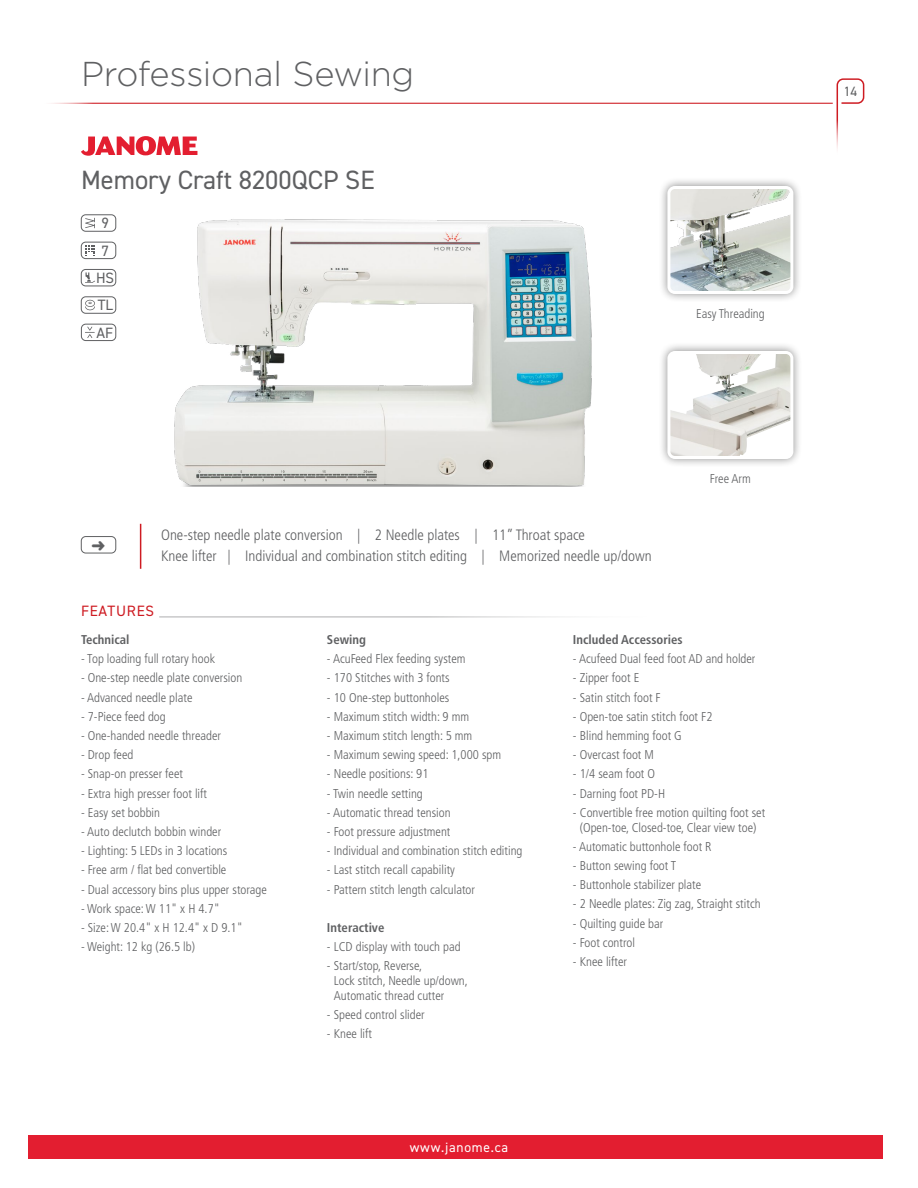
<style>
.page{position:relative;width:918px;height:1188px;background:#fff}
.page>*{position:absolute;margin:0;border:0;box-sizing:border-box;transform-origin:0 0}
.t1{font:300 34.5px "Gotham";letter-spacing:-.01em;color:#5f6062}
.t2{font:26.55px "DIN2014";color:#5f6062}
.t3{font:300 condensed 15px/21px "Frutiger LT Std";color:#5f6062}
.t4{font:15px/27.3px "DIN2014";color:#5f6062;text-align:center}
.t5{font:15px "DIN2014";letter-spacing:.05em;color:#ce1b22}
.t6{font:13.5px "DIN2014";letter-spacing:.06em;color:#fff}
.t7{font:13.5px "DIN2014";color:#5f6062}
.t8{font:300 condensed 12.75px/14.7px "Frutiger LT Std";color:#5f6062}
.t9{font:700 condensed 12.75px "Frutiger LT Std";color:#5f6062}
</style>
<div class="page">
<div style="left:658px;top:177px;width:144px;height:126px;background:#000;opacity:.45"></div>
<img style="left:671px;top:187px;width:121px;height:103px">
<div style="left:667px;top:186px;width:126px;height:108px;border:3px solid #fff;border-radius:6px"></div>
<div style="left:658px;top:342px;width:144px;height:126px;background:#000;opacity:.45"></div>
<img style="left:671px;top:352px;width:121px;height:103px">
<div style="left:667px;top:351px;width:126px;height:108px;border:3px solid #fff;border-radius:6px"></div>
<img style="left:174px;top:219px;width:418px;height:268px">
<hr style="left:140px;top:524px;width:1px;height:45px;background:#ce1b22">
<div style="left:81px;top:536px;width:35px;height:17px;border:1px solid #5f6062;border-radius:4px"></div>
<div style="left:81px;top:214px;width:35px;height:18px;border:1px solid #5f6062;border-radius:4px"></div>
<svg style="left:85px;top:218px;width:10px;height:10px"></svg>
<div style="left:81px;top:242px;width:35px;height:17px;border:1px solid #5f6062;border-radius:4px"></div>
<svg style="left:85px;top:245px;width:10px;height:11px"></svg>
<div style="left:81px;top:269px;width:35px;height:17px;border:1px solid #5f6062;border-radius:4px"></div>
<svg style="left:85px;top:272px;width:10px;height:11px"></svg>
<div style="left:81px;top:297px;width:35px;height:17px;border:1px solid #5f6062;border-radius:4px"></div>
<svg style="left:85px;top:300px;width:10px;height:10px"></svg>
<div style="left:81px;top:324px;width:35px;height:17px;border:1px solid #5f6062;border-radius:4px"></div>
<svg style="left:85px;top:327px;width:10px;height:11px"></svg>
<hr style="left:159px;top:616px;width:521px;height:1px;background:#5f6062">
<div style="left:28px;top:1136px;width:855px;height:24px;background:#e31e30"></div>
<svg style="left:81px;top:136px;width:116px;height:20px"></svg>
<hr style="left:39px;top:102px;width:794px;height:2px;background:#ce1b22">
<svg style="left:836px;top:78px;width:29px;height:71px"></svg>
<h1 class="t1" style="left:81px;top:52px;width:335px">Professional Sewing</h1>
<h2 class="t2" style="left:81px;top:163px;width:295px">Memory Craft 8200QCP SE</h2>
<p class="t4" style="left:96px;top:209px;width:20px">9<br>7<br>HS<br>TL<br>AF</p>
<p class="t8" style="left:696px;top:306px;width:70px">Easy Threading</p>
<p class="t3" style="left:161px;top:524px;width:492px">One-step needle plate conversion | 2 Needle plates | 11” Throat space<br>Knee lifter | Individual and combination stitch editing | Memorized needle up/down</p>
<p class="t5" style="left:81px;top:602px;width:75px">FEATURES</p>
<p class="t8" style="left:710px;top:471px;width:42px">Free Arm</p>
<p class="t9" style="left:81px;top:632px;width:50px">Technical</p>
<p class="t8" style="left:81px;top:652px;width:136px">- Top loading full rotary hook</p>
<p class="t8" style="left:81px;top:671px;width:163px">- One-step needle plate conversion</p>
<p class="t8" style="left:81px;top:690px;width:113px">- Advanced needle plate</p>
<p class="t8" style="left:81px;top:709px;width:86px">- 7-Piece feed dog</p>
<p class="t8" style="left:81px;top:728px;width:142px">- One-handed needle threader</p>
<p class="t8" style="left:81px;top:748px;width:54px">- Drop feed</p>
<p class="t8" style="left:81px;top:767px;width:103px">- Snap-on presser feet</p>
<p class="t8" style="left:81px;top:786px;width:128px">- Extra high presser foot lift</p>
<p class="t8" style="left:81px;top:805px;width:81px">- Easy set bobbin</p>
<p class="t8" style="left:81px;top:824px;width:142px">- Auto declutch bobbin winder</p>
<p class="t8" style="left:81px;top:844px;width:148px">- Lighting: 5 LEDs in 3 locations</p>
<p class="t8" style="left:81px;top:863px;width:147px">- Free arm / flat bed convertible</p>
<p class="t8" style="left:81px;top:882px;width:187px">- Dual accessory bins plus upper storage</p>
<p class="t8" style="left:81px;top:901px;width:140px">- Work space: W 11" x H 4.7"</p>
<p class="t8" style="left:81px;top:920px;width:163px">- Size: W 20.4" x H 12.4" x D 9.1"</p>
<p class="t8" style="left:81px;top:940px;width:116px">- Weight: 12 kg (26.5 lb)</p>
<p class="t9" style="left:327px;top:632px;width:40px">Sewing</p>
<p class="t8" style="left:327px;top:652px;width:140px">- AcuFeed Flex feeding system</p>
<p class="t8" style="left:327px;top:671px;width:124px">- 170 Stitches with 3 fonts</p>
<p class="t8" style="left:327px;top:690px;width:124px">- 10 One-step buttonholes</p>
<p class="t8" style="left:327px;top:709px;width:144px">- Maximum stitch width: 9 mm</p>
<p class="t8" style="left:327px;top:728px;width:147px">- Maximum stitch length: 5 mm</p>
<p class="t8" style="left:327px;top:748px;width:176px">- Maximum sewing speed: 1,000 spm</p>
<p class="t8" style="left:327px;top:767px;width:103px">- Needle positions: 91</p>
<p class="t8" style="left:327px;top:786px;width:97px">- Twin needle setting</p>
<p class="t8" style="left:327px;top:805px;width:125px">- Automatic thread tension</p>
<p class="t8" style="left:327px;top:824px;width:125px">- Foot pressure adjustment</p>
<p class="t8" style="left:327px;top:844px;width:197px">- Individual and combination stitch editing</p>
<p class="t8" style="left:327px;top:863px;width:129px">- Last stitch recall capability</p>
<p class="t8" style="left:327px;top:882px;width:150px">- Pattern stitch length calculator</p>
<p class="t9" style="left:327px;top:920px;width:59px">Interactive</p>
<p class="t8" style="left:327px;top:940px;width:135px">- LCD display with touch pad</p>
<p class="t8" style="left:334px;top:959px;width:136px;text-indent:-7px">- Start/stop, Reverse,<br>Lock stitch, Needle up/down,<br>Automatic thread cutter</p>
<p class="t8" style="left:327px;top:1007px;width:99px">- Speed control slider</p>
<p class="t8" style="left:327px;top:1027px;width:47px">- Knee lift</p>
<p class="t6" style="left:410px;top:1139px;width:100px">www.janome.ca</p>
<p class="t9" style="left:573px;top:632px;width:111px">Included Accessories</p>
<p class="t8" style="left:573px;top:652px;width:184px">- Acufeed Dual feed foot AD and holder</p>
<p class="t8" style="left:573px;top:671px;width:68px">- Zipper foot E</p>
<p class="t8" style="left:573px;top:690px;width:89px">- Satin stitch foot F</p>
<p class="t8" style="left:573px;top:709px;width:141px">- Open-toe satin stitch foot F2</p>
<p class="t8" style="left:573px;top:728px;width:110px">- Blind hemming foot G</p>
<p class="t8" style="left:573px;top:748px;width:83px">- Overcast foot M</p>
<p class="t8" style="left:573px;top:767px;width:84px">- 1/4 seam foot O</p>
<p class="t8" style="left:573px;top:786px;width:94px">- Darning foot PD-H</p>
<p class="t8" style="left:573px;top:805px;width:194px;text-align:center">- Convertible free motion quilting foot set (Open-toe, Closed-toe, Clear view toe)</p>
<p class="t8" style="left:573px;top:839px;width:140px">- Automatic buttonhole foot R</p>
<p class="t8" style="left:573px;top:858px;width:105px">- Button sewing foot T</p>
<p class="t8" style="left:573px;top:878px;width:130px">- Buttonhole stabilizer plate</p>
<p class="t8" style="left:573px;top:897px;width:189px">- 2 Needle plates: Zig zag, Straight stitch</p>
<p class="t8" style="left:573px;top:916px;width:92px">- Quilting guide bar</p>
<p class="t8" style="left:573px;top:935px;width:64px">- Foot control</p>
<p class="t8" style="left:573px;top:954px;width:56px">- Knee lifter</p>
<p class="t7" style="left:844px;top:83px;width:15px">14</p>
</div>
